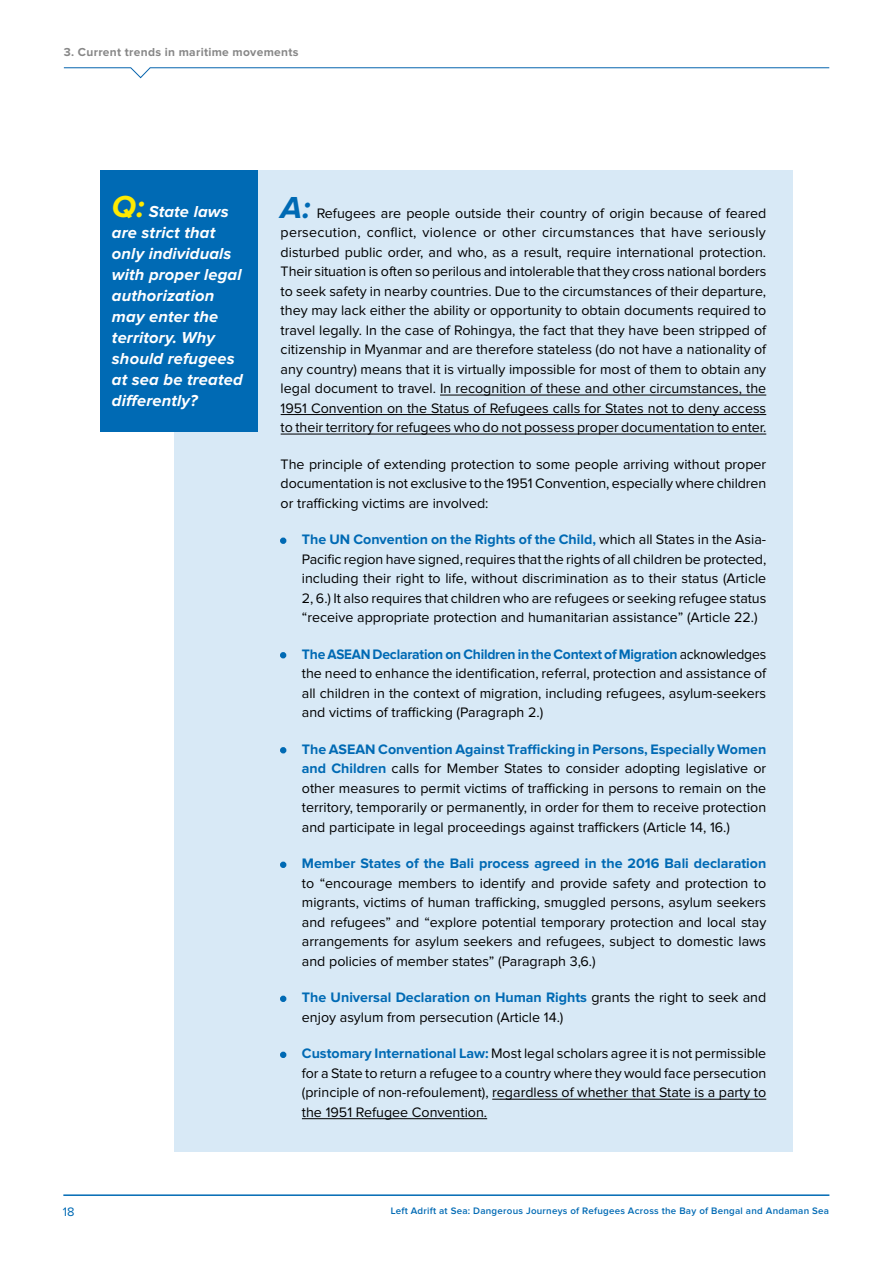
<style>
.page{position:relative;width:893px;height:1263px;background:#fff}
.page>*{position:absolute;margin:0;border:0;box-sizing:border-box;transform-origin:0 0}
.t1{font:italic 700 16.5px/21px "Proxima Nova";letter-spacing:.01em;color:#fff}
.t2{font:14.25px/19.5px "Proxima Nova";color:#000;text-align:justify}
.t3{font:700 14.25px "Proxima Nova";color:#006ab4}
.t4{font:12.75px "Proxima Nova";color:#006ab4}
.t5{font:700 12px "Proxima Nova";letter-spacing:.025em;color:#878787}
.t6{font:600 9.75px "Proxima Nova";letter-spacing:.025em;color:#006ab4}
.s1{font-size:31.5px;color:#ffea00}
.s2{font-weight:700;font-style:italic;font-size:31.5px;color:#006ab4}
.s3{font-weight:700;color:#006ab4}
</style>
<div class="page">
<hr style="left:63px;top:1194px;width:766px;height:2px;background:#006ab4">
<svg style="left:63px;top:67px;width:767px;height:12px"></svg>
<div style="left:174px;top:170px;width:619px;height:981px;background:#d8e9f6"></div>
<hr style="left:440px;top:395px;width:326px;height:1px;background:#000">
<hr style="left:281px;top:414px;width:485px;height:1px;background:#000">
<hr style="left:281px;top:434px;width:485px;height:1px;background:#000">
<hr style="left:492px;top:1099px;width:274px;height:1px;background:#000">
<hr style="left:302px;top:1118px;width:185px;height:1px;background:#000">
<div style="left:280px;top:537px;width:6px;height:7px;border:3px solid #006ab4;border-radius:50%"></div>
<svg style="left:280px;top:652px;width:6px;height:6px"></svg>
<svg style="left:280px;top:747px;width:6px;height:6px"></svg>
<svg style="left:280px;top:862px;width:6px;height:6px"></svg>
<svg style="left:280px;top:996px;width:6px;height:6px"></svg>
<svg style="left:280px;top:1052px;width:6px;height:6px"></svg>
<div style="left:100px;top:170px;width:157px;height:262px;background:#006ab4"></div>
<p class="t5" style="left:64px;top:45px;width:236px">3. Current trends in maritime movements</p>
<p class="t1" style="left:112px;top:202px;width:132px"><span class="s1">Q:</span> State laws are strict that only individuals with proper legal authorization may enter the territory. Why should refugees at sea be treated differently?</p>
<p class="t2" style="left:281px;top:204px;width:487px"><span class="s2">A:</span> Refugees are people outside their country of origin because of feared persecution, conflict, violence or other circumstances that have seriously disturbed public order, and who, as a result, require international protection.<br>Their situation is often so perilous and intolerable that they cross national borders to seek safety in nearby countries. Due to the circumstances of their departure, they may lack either the ability or opportunity to obtain documents required to travel legally. In the case of Rohingya, the fact that they have been stripped of citizenship in Myanmar and are therefore stateless (do not have a nationality of any country) means that it is virtually impossible for most of them to obtain any legal document to travel. In recognition of these and other circumstances, the 1951 Convention on the Status of Refugees calls for States not to deny access to their territory for refugees who do not possess proper documentation to enter.</p>
<p class="t2" style="left:281px;top:455px;width:487px">The principle of extending protection to some people arriving without proper documentation is not exclusive to the 1951 Convention, especially where children or trafficking victims are involved:</p>
<p class="t2" style="left:302px;top:530px;width:466px;text-indent:-21px"><span class="s3">• The UN Convention on the Rights of the Child,</span> which all States in the Asia-Pacific region have signed, requires that the rights of all children be protected, including their right to life, without discrimination as to their status (Article 2, 6.) It also requires that children who are refugees or seeking refugee status “receive appropriate protection and humanitarian assistance” (Article 22.)</p>
<p class="t2" style="left:302px;top:645px;width:466px;text-indent:-21px"><span class="s3">• The ASEAN Declaration on Children in the Context of Migration</span> acknowledges the need to enhance the identification, referral, protection and assistance of all children in the context of migration, including refugees, asylum-seekers and victims of trafficking (Paragraph 2.)</p>
<p class="t2" style="left:302px;top:740px;width:466px;text-indent:-21px"><span class="s3">• The ASEAN Convention Against Trafficking in Persons, Especially Women and Children</span> calls for Member States to consider adopting legislative or other measures to permit victims of trafficking in persons to remain on the territory, temporarily or permanently, in order for them to receive protection and participate in legal proceedings against traffickers (Article 14, 16.)</p>
<p class="t3" style="left:281px;top:855px;width:487px">• Member States of the Bali process agreed in the 2016 Bali declaration</p>
<p class="t2" style="left:302px;top:874px;width:466px">to “encourage members to identify and provide safety and protection to migrants, victims of human trafficking, smuggled persons, asylum seekers and refugees” and “explore potential temporary protection and local stay arrangements for asylum seekers and refugees, subject to domestic laws and policies of member states” (Paragraph 3,6.)</p>
<p class="t2" style="left:302px;top:988px;width:466px;text-indent:-21px"><span class="s3">• The Universal Declaration on Human Rights</span> grants the right to seek and enjoy asylum from persecution (Article 14.)</p>
<p class="t2" style="left:302px;top:1044px;width:466px;text-indent:-21px"><span class="s3">• Customary International Law:</span> Most legal scholars agree it is not permissible for a State to return a refugee to a country where they would face persecution (principle of non-refoulement), regardless of whether that State is a party to the 1951 Refugee Convention.</p>
<p class="t4" style="left:63px;top:1206px;width:13px">18</p>
<p class="t6" style="left:391px;top:1206px;width:440px">Left Adrift at Sea: Dangerous Journeys of Refugees Across the Bay of Bengal and Andaman Sea</p>
</div>
